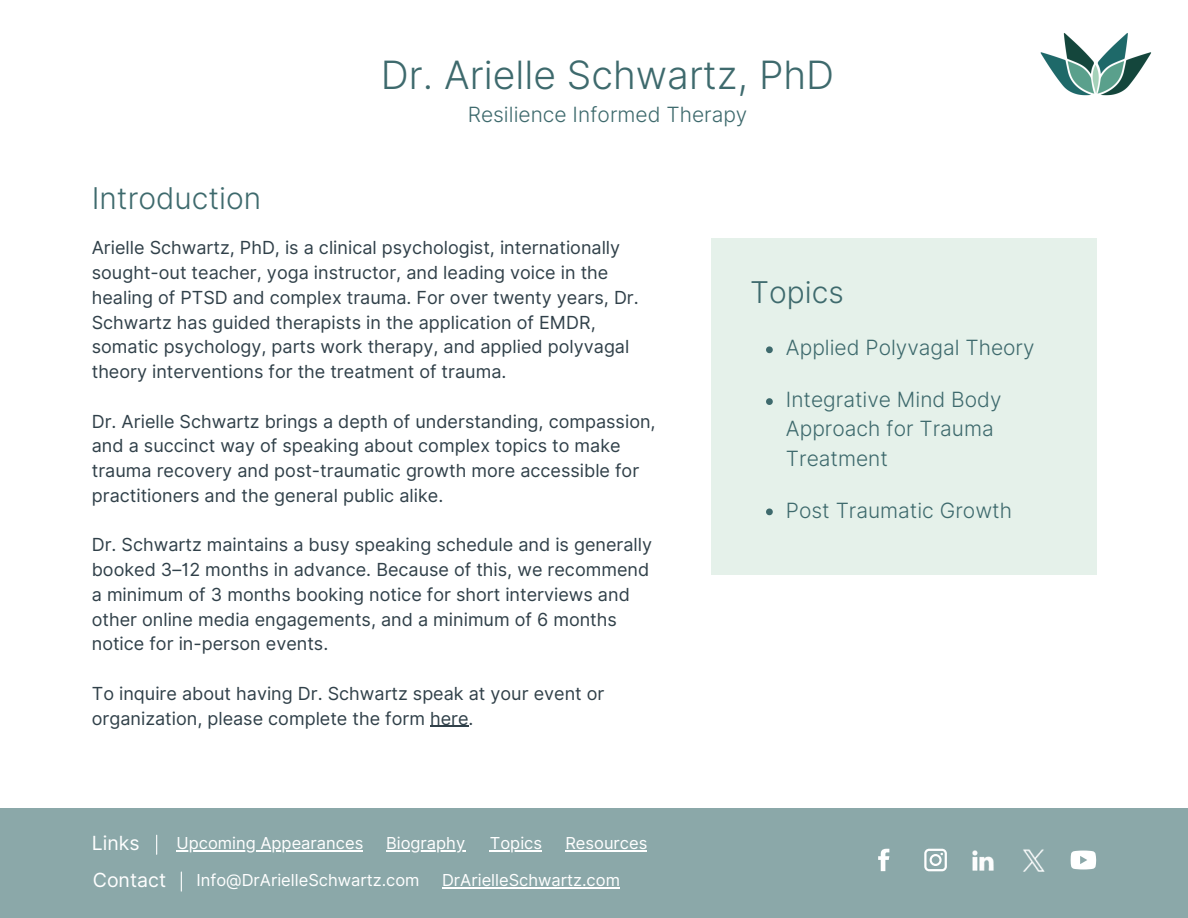
<style>
.page{position:relative;width:1188px;height:918px;background:#fff}
.page>*{position:absolute;margin:0;border:0;box-sizing:border-box;transform-origin:0 0}
.t1{font:300 39px "Inter";color:#3e6a6d}
.t2{font:300 30px "Inter";color:#3e6a6d}
.t3{font:300 21px/29.2px "Inter";color:#3e6a6d}
.t4{font:19.5px "Inter";color:#fff}
.t5{font:18px/24.8px "Inter";color:#304049}
.t6{font:16.5px "Inter";color:#fff}
</style>
<div class="page">
<div style="left:711px;top:238px;width:385px;height:337px;background:#e5f1ea"></div>
<hr style="left:430px;top:726px;width:39px;height:1px;background:#304049">
<div style="left:0;top:808px;width:1188px;height:110px;background:#8ba8a9"></div>
<hr style="left:177px;top:850px;width:186px;height:1px;background:#fff">
<hr style="left:386px;top:850px;width:79px;height:1px;background:#fff">
<hr style="left:490px;top:850px;width:52px;height:1px;background:#fff">
<hr style="left:565px;top:850px;width:82px;height:1px;background:#fff">
<hr style="left:442px;top:887px;width:178px;height:1px;background:#fff">
<svg style="left:924px;top:849px;width:23px;height:22px"></svg>
<svg style="left:878px;top:849px;width:11px;height:22px"></svg>
<svg style="left:1071px;top:851px;width:25px;height:18px"></svg>
<img style="left:972px;top:850px;width:22px;height:21px">
<img style="left:1023px;top:849px;width:22px;height:23px">
<svg style="left:156px;top:835px;width:1px;height:19px"></svg>
<svg style="left:181px;top:872px;width:1px;height:19px"></svg>
<img style="left:1040px;top:33px;width:112px;height:63px">
<svg style="left:766px;top:346px;width:7px;height:7px"></svg>
<svg style="left:766px;top:398px;width:7px;height:7px"></svg>
<svg style="left:766px;top:509px;width:7px;height:6px"></svg>
<p class="t2" style="left:92px;top:180px;width:171px">Introduction</p>
<p class="t1" style="left:381px;top:51px;width:455px">Dr. Arielle Schwartz, PhD</p>
<p class="t3" style="left:468px;top:100px;width:281px">Resilience Informed Therapy</p>
<h2 class="t5" style="left:92px;top:235px;width:549px">Arielle Schwartz, PhD, is a clinical psychologist, internationally sought-out teacher, yoga instructor, and leading voice in the healing of PTSD and complex trauma. For over twenty years, Dr.<br>Schwartz has guided therapists in the application of EMDR, somatic psychology, parts work therapy, and applied polyvagal theory interventions for the treatment of trauma.</h2>
<p class="t5" style="left:92px;top:409px;width:565px">Dr. Arielle Schwartz brings a depth of understanding, compassion, and a succinct way of speaking about complex topics to make trauma recovery and post-traumatic growth more accessible for practitioners and the general public alike.</p>
<h1 class="t5" style="left:92px;top:532px;width:562px">Dr. Schwartz maintains a busy speaking schedule and is generally booked 3–12 months in advance. Because of this, we recommend a minimum of 3 months booking notice for short interviews and other online media engagements, and a minimum of 6 months notice for in-person events.</h1>
<p class="t5" style="left:92px;top:681px;width:514px">To inquire about having Dr. Schwartz speak at your event or organization, please complete the form here.</p>
<h1 class="t4" style="left:92px;top:832px;width:49px">Links</h1>
<p class="t4" style="left:93px;top:868px;width:75px">Contact</p>
<p class="t6" style="left:177px;top:833px;width:188px">Upcoming Appearances</p>
<p class="t6" style="left:386px;top:833px;width:81px">Biography</p>
<h2 class="t6" style="left:490px;top:833px;width:54px">Topics</h2>
<p class="t6" style="left:565px;top:833px;width:83px">Resources</p>
<p class="t6" style="left:197px;top:870px;width:225px">Info@DrArielleSchwartz.com</p>
<p class="t6" style="left:442px;top:870px;width:179px">DrArielleSchwartz.com</p>
<p class="t2" style="left:750px;top:274px;width:95px">Topics</p>
<p class="t3" style="left:786px;top:333px;width:250px">Applied Polyvagal Theory</p>
<p class="t3" style="left:786px;top:385px;width:217px">Integrative Mind Body<br>Approach for Trauma<br>Treatment</p>
<h2 class="t3" style="left:786px;top:495px;width:228px">Post Traumatic Growth</h2>
</div>
